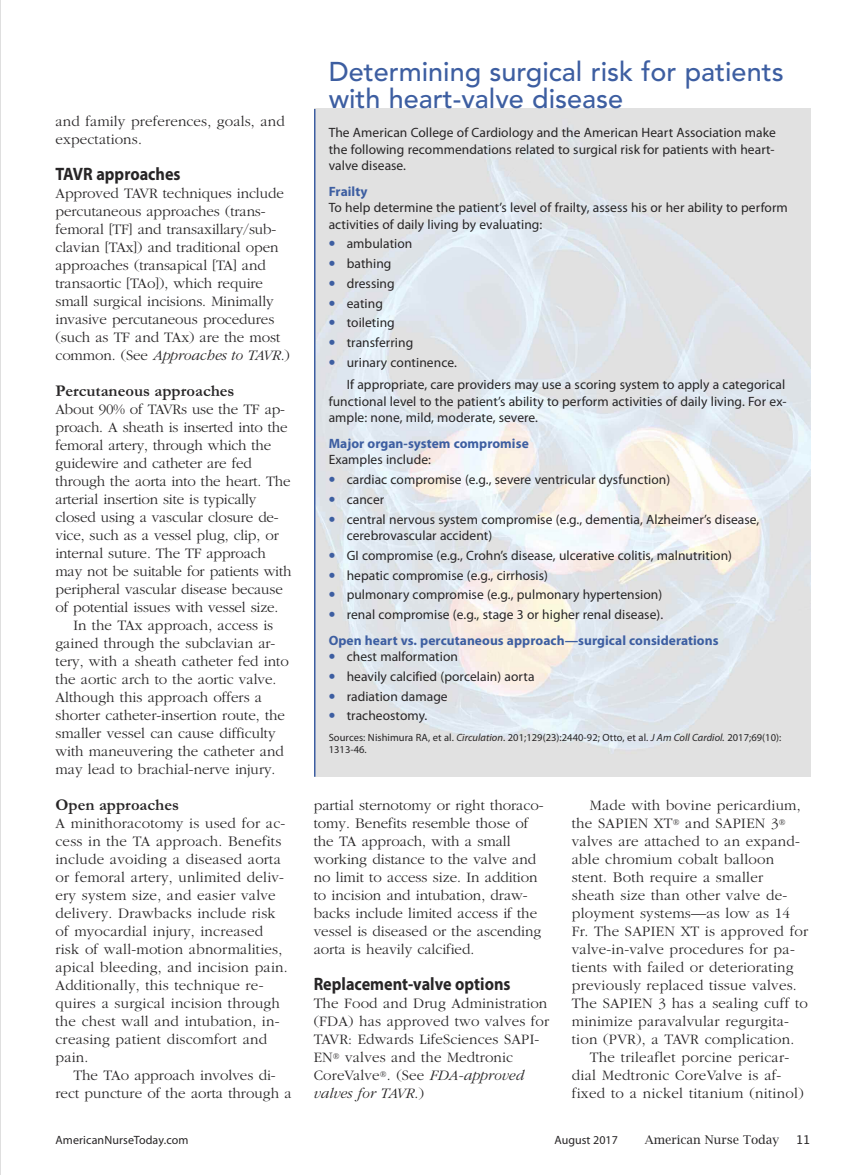
<style>
.page{position:relative;width:864px;height:1175px;background:#fff}
.page>*{position:absolute;margin:0;border:0;box-sizing:border-box;transform-origin:0 0}
.t1{font:500 27px/27px "Avenir";color:#3d5ea1}
.t2{font:700 18px "Myriad Pro";color:#272526;scale:.9 1}
.t3{font:700 16.5px "Garamond";color:#272526}
.t4{font:300 15px/18px "Garamond";color:#272526}
.t5{font:300 15px "Garamond";letter-spacing:.02em;color:#272526}
.t6{font:13.5px/16.5px "Myriad Pro";letter-spacing:.005em;color:#272526}
.t7{font:700 13.5px/25.5px "Myriad Pro";letter-spacing:.005em;color:#3d5ea1}
.t8{font:12px "Myriad Pro";letter-spacing:.01em;color:#272526}
.t9{font:12px "Lucida Bright";color:#272526}
.t10{font:12px "Lucida Grande";color:#272526}
.t11{font:10.5px/12px "Myriad Pro";letter-spacing:.005em;color:#272526}
.s1{font-style:italic}
.s2{font-weight:900;font-size:18px;color:#3d5ea1}
.s3{font-weight:900;font-size:18px}
.s4{font-weight:400;color:#272526}
</style>
<div class="page">
<img style="left:314px;top:108px;width:497px;height:668px">
<hr style="left:314px;top:109px;width:2px;height:667px;background:#3d5ea1">
<img style="left:0;top:0;width:1px;height:1174px">
<p class="t4" style="left:56px;top:113px;width:231px">and family preferences, goals, and expectations.</p>
<p class="t2" style="left:56px;top:164px;width:141px">TAVR approaches</p>
<p class="t4" style="left:56px;top:185px;width:236px">Approved TAVR techniques include percutaneous approaches (trans&shy;femoral [TF] and transaxillary/sub&shy;clavian [TAx]) and traditional open approaches (transapical [TA] and transaortic [TAo]), which require small surgical incisions. Minimally invasive percutaneous procedures (such as TF and TAx) are the most common. (See <span class="s1">Approaches to TAVR</span>.)</p>
<p class="t3" style="left:56px;top:381px;width:181px">Percutaneous approaches</p>
<p class="t4" style="left:56px;top:401px;width:231px">About 90% of TAVRs use the TF ap-</p>
<p class="t4" style="left:56px;top:419px;width:234px">proach. A sheath is inserted into the</p>
<p class="t4" style="left:56px;top:437px;width:217px">femoral artery, through which the</p>
<p class="t4" style="left:56px;top:455px;width:198px">guidewire and catheter are fed</p>
<p class="t4" style="left:56px;top:473px;width:237px">through the aorta into the heart. The</p>
<p class="t4" style="left:56px;top:491px;width:202px">arterial insertion site is typically</p>
<p class="t4" style="left:56px;top:509px;width:225px">closed using a vascular closure de-</p>
<p class="t4" style="left:56px;top:527px;width:225px">vice, such as a vessel plug, clip, or</p>
<p class="t4" style="left:56px;top:545px;width:212px">internal suture. The TF approach</p>
<p class="t4" style="left:56px;top:563px;width:237px">may not be suitable for patients with</p>
<p class="t4" style="left:56px;top:581px;width:229px">peripheral vascular disease because</p>
<p class="t4" style="left:56px;top:599px;width:224px">of potential issues with vessel size.</p>
<p class="t4" style="left:74px;top:617px;width:201px">In the TAx approach, access is</p>
<p class="t4" style="left:56px;top:635px;width:221px">gained through the subclavian ar-</p>
<p class="t4" style="left:56px;top:653px;width:235px">tery, with a sheath catheter fed into</p>
<p class="t4" style="left:56px;top:671px;width:222px">the aortic arch to the aortic valve.</p>
<p class="t4" style="left:56px;top:689px;width:208px">Although this approach offers a</p>
<p class="t4" style="left:56px;top:707px;width:231px">shorter catheter-insertion route, the</p>
<p class="t4" style="left:56px;top:725px;width:222px">smaller vessel can cause difficulty</p>
<p class="t4" style="left:56px;top:743px;width:230px">with maneuvering the catheter and</p>
<p class="t4" style="left:56px;top:761px;width:222px">may lead to brachial-nerve injury.</p>
<p class="t3" style="left:56px;top:795px;width:125px">Open approaches</p>
<p class="t4" style="left:56px;top:815px;width:234px">A minithoracotomy is used for ac&shy;cess in the TA approach. Benefits include avoiding a diseased aorta or femoral artery, unlimited deliv&shy;ery system size, and easier valve delivery. Drawbacks include risk of myocardial injury, increased risk of wall-motion abnormalities, apical bleeding, and incision pain.<br>Additionally, this technique re&shy;quires a surgical incision through the chest wall and intubation, in&shy;creasing patient discomfort and pain.</p>
<p class="t4" style="left:56px;top:1067px;width:238px;text-align:center">The TAo approach involves di-<br>rect puncture of the aorta through a</p>
<h1 class="t1" style="left:329px;top:57px;width:456px">Determining surgical risk for patients with heart-valve disease</h1>
<p class="t6" style="left:329px;top:125px;width:449px;text-align:justify">The American College of Cardiology and the American Heart Association make the following recommendations related to surgical risk for patients with heart&shy;valve disease.</p>
<p class="t7" style="left:329px;top:178px;width:40px">Frailty</p>
<p class="t6" style="left:329px;top:200px;width:461px">To help determine the patient’s level of frailty, assess his or her ability to perform activities of daily living by evaluating:</p>
<p class="t6" style="left:329px;top:236px;width:85px"><span class="s2">•</span> ambulation</p>
<p class="t6" style="left:329px;top:256px;width:64px"><span class="s2">•</span> bathing</p>
<p class="t6" style="left:329px;top:275px;width:68px"><span class="s2">•</span> dressing</p>
<p class="t6" style="left:329px;top:295px;width:56px"><span class="s2">•</span> eating</p>
<p class="t6" style="left:329px;top:315px;width:68px"><span class="s2">•</span> toileting</p>
<p class="t6" style="left:329px;top:334px;width:86px"><span class="s2">•</span> transferring</p>
<p class="t6" style="left:347px;top:351px;width:440px;line-height:22.5px;text-indent:-18px"><span class="s2">•</span> urinary continence.<br>If appropriate, care providers may use a scoring system to apply a categorical</p>
<p class="t6" style="left:329px;top:393px;width:460px">functional level to the patient’s ability to perform activities of daily living. For ex&shy;ample: none, mild, moderate, severe.</p>
<p class="t7" style="left:329px;top:431px;width:202px">Major organ-system compromise</p>
<p class="t6" style="left:329px;top:452px;width:104px">Examples include:</p>
<p class="t6" style="left:329px;top:471px;width:343px"><span class="s2">•</span> cardiac compromise (e.g., severe ventricular dysfunction)</p>
<p class="t6" style="left:329px;top:491px;width:57px"><span class="s2">•</span> cancer</p>
<p class="t6" style="left:347px;top:511px;width:414px;text-indent:-18px"><span class="s2">•</span> central nervous system compromise (e.g., dementia, Alzheimer’s disease, cerebrovascular accident)</p>
<p class="t6" style="left:329px;top:547px;width:405px"><span class="s2">•</span> GI compromise (e.g., Crohn’s disease, ulcerative colitis, malnutrition)</p>
<p class="t6" style="left:329px;top:567px;width:221px"><span class="s2">•</span> hepatic compromise (e.g., cirrhosis)</p>
<p class="t6" style="left:329px;top:587px;width:335px"><span class="s2">•</span> pulmonary compromise (e.g., pulmonary hypertension)</p>
<p class="t7" style="left:329px;top:602px;width:391px"><span class="s3">•</span> <span class="s4">renal compromise (e.g., stage 3 or higher renal disease).<br></span>Open heart vs. percutaneous approach—surgical considerations</p>
<p class="t6" style="left:329px;top:648px;width:131px"><span class="s2">•</span> chest malformation</p>
<p class="t6" style="left:329px;top:668px;width:207px"><span class="s2">•</span> heavily calcified (porcelain) aorta</p>
<p class="t6" style="left:329px;top:688px;width:121px"><span class="s2">•</span> radiation damage</p>
<p class="t6" style="left:329px;top:708px;width:100px"><span class="s2">•</span> tracheostomy.</p>
<p class="t11" style="left:329px;top:732px;width:454px">Sources: Nishimura RA, et al. <span class="s1">Circulation</span>. 201;129(23):2440-92; Otto, et al. <span class="s1">J Am Coll Cardiol.</span> 2017;69(10):<br>1313-46.</p>
<p class="t4" style="left:314px;top:797px;width:231px">partial sternotomy or right thoraco&shy;tomy. Benefits resemble those of the TA approach, with a small working distance to the valve and no limit to access size. In addition to incision and intubation, draw&shy;backs include limited access if the vessel is diseased or the ascending aorta is heavily calcified.</p>
<p class="t2" style="left:314px;top:974px;width:220px">Replacement-valve options</p>
<p class="t4" style="left:314px;top:995px;width:237px">The Food and Drug Administration (FDA) has approved two valves for<br>TAVR: Edwards LifeSciences SAPI-<br>EN<sup>®</sup> valves and the Medtronic<br>CoreValve<sup>®</sup>. (See <span class="s1">FDA-approved valves for TAVR</span>.)</p>
<p class="t4" style="left:590px;top:797px;width:212px">Made with bovine pericardium,</p>
<p class="t4" style="left:572px;top:815px;width:215px">the SAPIEN XT<sup>®</sup> and SAPIEN 3<sup>®</sup></p>
<p class="t4" style="left:572px;top:833px;width:230px">valves are attached to an expand-</p>
<p class="t4" style="left:572px;top:851px;width:204px">able chromium cobalt balloon</p>
<p class="t4" style="left:572px;top:869px;width:193px">stent. Both require a smaller</p>
<p class="t4" style="left:572px;top:887px;width:217px">sheath size than other valve de-</p>
<p class="t4" style="left:572px;top:905px;width:220px">ployment systems—as low as 14</p>
<p class="t4" style="left:572px;top:923px;width:238px">Fr. The SAPIEN XT is approved for</p>
<p class="t4" style="left:572px;top:941px;width:224px">valve-in-valve procedures for pa-</p>
<p class="t4" style="left:572px;top:959px;width:223px">tients with failed or deteriorating</p>
<p class="t4" style="left:572px;top:977px;width:226px">previously replaced tissue valves.</p>
<p class="t4" style="left:572px;top:995px;width:237px">The SAPIEN 3 has a sealing cuff to</p>
<p class="t4" style="left:572px;top:1013px;width:219px">minimize paravalvular regurgita-</p>
<p class="t4" style="left:572px;top:1031px;width:224px">tion (PVR), a TAVR complication.</p>
<p class="t5" style="left:590px;top:1049px;width:201px">The trileaflet porcine pericar-</p>
<p class="t5" style="left:572px;top:1067px;width:211px">dial Medtronic CoreValve is af-</p>
<p class="t5" style="left:572px;top:1085px;width:233px">fixed to a nickel titanium (nitinol)</p>
<p class="t8" style="left:56px;top:1132px;width:135px">AmericanNurseToday.com</p>
<p class="t8" style="left:555px;top:1132px;width:65px">August 2017</p>
<p class="t9" style="left:645px;top:1132px;width:136px">American Nurse Today</p>
<p class="t10" style="left:796px;top:1132px;width:16px">11</p>
</div>
